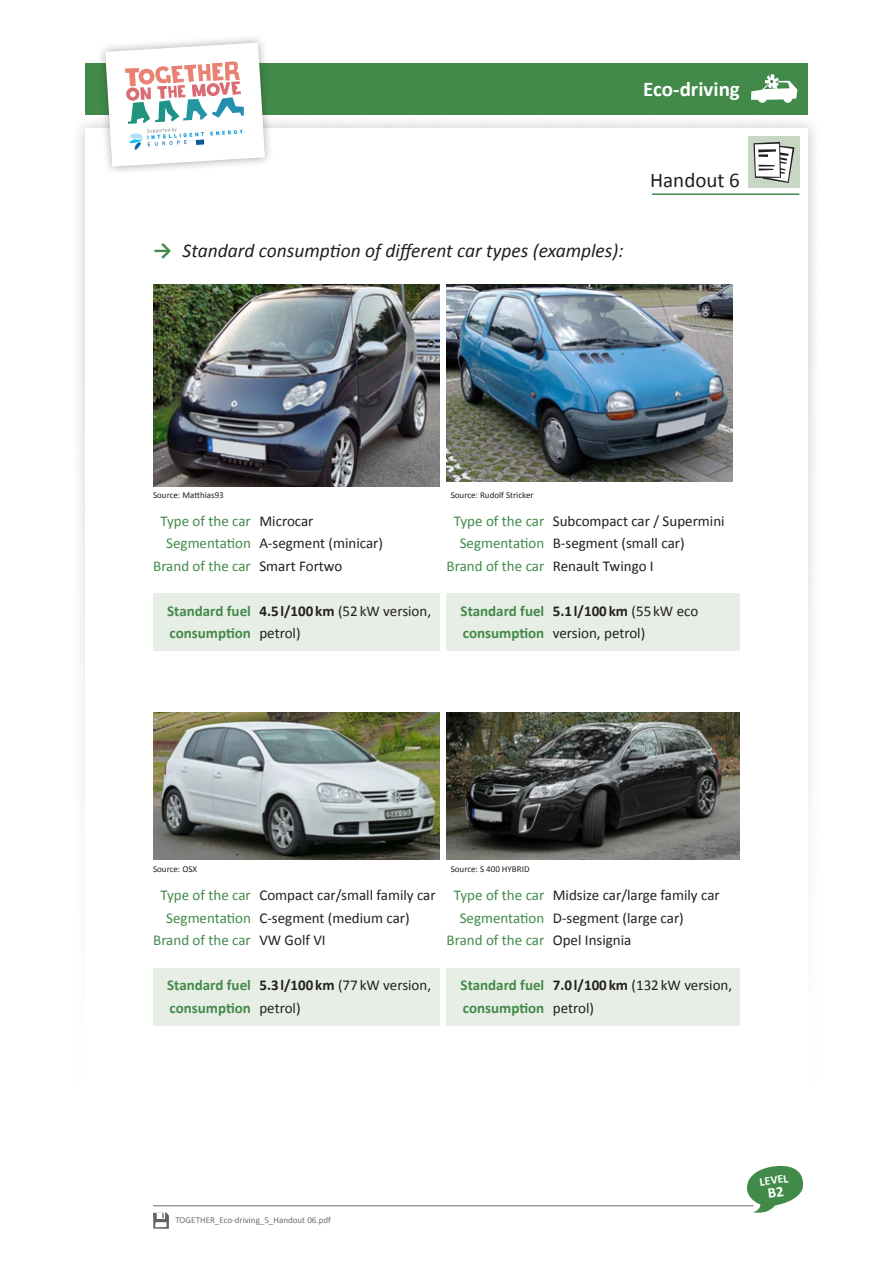
<style>
.page{position:relative;width:893px;height:1263px;background:#fff}
.page>*{position:absolute;margin:0;border:0;box-sizing:border-box;transform-origin:0 0}
.t1{font:700 21px "Calibri";color:#fff}
.t2{font:21px "Calibri";color:#231f20}
.t3{font:italic 19.5px "Calibri";color:#231f20}
.t4{font:15px/22.5px "Calibri";color:#231f20}
.t5{font:15px/22.5px "Calibri";color:#428a4a;text-align:right}
.t6{font:700 15px/22.5px "Calibri";color:#428a4a}
.t7{font:700 12px "Calibri";color:#fff}
.t8{font:9px "Calibri";color:#231f20}
.t9{font:9px "Calibri";color:#6c6d70}
.s1{font-weight:700;font-style:normal;font-size:21px;color:#428a4a}
.s2{font-weight:700}
</style>
<div class="page">
<hr style="left:153px;top:1205px;width:600px;height:1px;background:#6c6d70">
<div style="left:85px;top:64px;width:723px;height:51px;background:#428a4a"></div>
<div style="left:748px;top:136px;width:51px;height:51px;background:#c7d7c4"></div>
<div style="left:96px;top:33px;width:177px;height:142px;background:#231f20;opacity:.4"></div>
<svg style="left:102px;top:39px;width:166px;height:131px"></svg>
<svg style="left:153px;top:1212px;width:16px;height:17px"></svg>
<svg style="left:751px;top:74px;width:46px;height:29px"></svg>
<svg style="left:753px;top:142px;width:41px;height:41px"></svg>
<hr style="left:652px;top:193px;width:147px;height:2px;background:#428a4a">
<div style="left:153px;top:593px;width:286px;height:58px;background:#e7eee5"></div>
<div style="left:446px;top:593px;width:294px;height:58px;background:#e7eee5"></div>
<div style="left:153px;top:968px;width:286px;height:57px;background:#e7eee5"></div>
<div style="left:446px;top:968px;width:294px;height:57px;background:#e7eee5"></div>
<img style="left:153px;top:285px;width:286px;height:201px">
<img style="left:153px;top:712px;width:286px;height:147px">
<img style="left:446px;top:285px;width:287px;height:197px">
<img style="left:446px;top:712px;width:294px;height:147px">
<svg style="left:747px;top:1165px;width:56px;height:48px"></svg>
<h1 class="t1" style="left:643px;top:76px;width:98px">Eco-driving</h1>
<h2 class="t3" style="left:153px;top:238px;width:472px"><span class="s1">→</span> Standard consumption of different car types (examples):</h2>
<h1 class="t2" style="left:650px;top:167px;width:91px">Handout 6</h1>
<p class="t8" style="left:153px;top:489px;width:72px">Source: Matthias93</p>
<p class="t8" style="left:451px;top:489px;width:84px">Source: Rudolf Stricker</p>
<p class="t5" style="left:153px;top:509px;width:99px">Type of the car<br>Segmentation<br>Brand of the car</p>
<p class="t6" style="left:167px;top:599px;width:85px">Standard fuel consumption</p>
<p class="t5" style="left:447px;top:509px;width:99px">Type of the car<br>Segmentation<br>Brand of the car</p>
<p class="t6" style="left:461px;top:599px;width:85px">Standard fuel consumption</p>
<p class="t4" style="left:259px;top:509px;width:125px">Microcar<br>A-segment (minicar)<br>Smart Fortwo</p>
<p class="t4" style="left:259px;top:599px;width:173px"><span class="s2">4.5l/100km</span> (52kW version, petrol)</p>
<p class="t4" style="left:553px;top:509px;width:173px">Subcompact car / Supermini<br>B-segment (small car)<br>Renault Twingo I</p>
<p class="t4" style="left:553px;top:599px;width:147px"><span class="s2">5.1l/100km</span> (55kW eco version, petrol)</p>
<p class="t8" style="left:153px;top:863px;width:46px">Source: OSX</p>
<p class="t8" style="left:451px;top:863px;width:80px">Source: S 400 HYBRID</p>
<p class="t5" style="left:153px;top:883px;width:99px">Type of the car<br>Segmentation<br>Brand of the car</p>
<p class="t6" style="left:167px;top:973px;width:85px">Standard fuel consumption</p>
<p class="t4" style="left:259px;top:883px;width:178px">Compact car/small family car<br>C-segment (medium car)<br>VW Golf VI</p>
<p class="t4" style="left:259px;top:973px;width:173px"><span class="s2">5.3l/100km</span> (77kW version, petrol)</p>
<p class="t5" style="left:447px;top:883px;width:99px">Type of the car<br>Segmentation<br>Brand of the car</p>
<p class="t6" style="left:461px;top:973px;width:85px">Standard fuel consumption</p>
<p class="t4" style="left:553px;top:883px;width:168px">Midsize car/large family car<br>D-segment (large car)<br>Opel Insignia</p>
<p class="t4" style="left:553px;top:973px;width:181px"><span class="s2">7.0l/100km</span> (132kW version, petrol)</p>
<p class="t9" style="left:176px;top:1214px;width:157px">TOGETHER_Eco-driving_5_Handout 06.pdf</p>
<p class="t7" style="left:759px;top:1174px;width:30px;rotate:-8deg">LEVEL</p>
</div>
